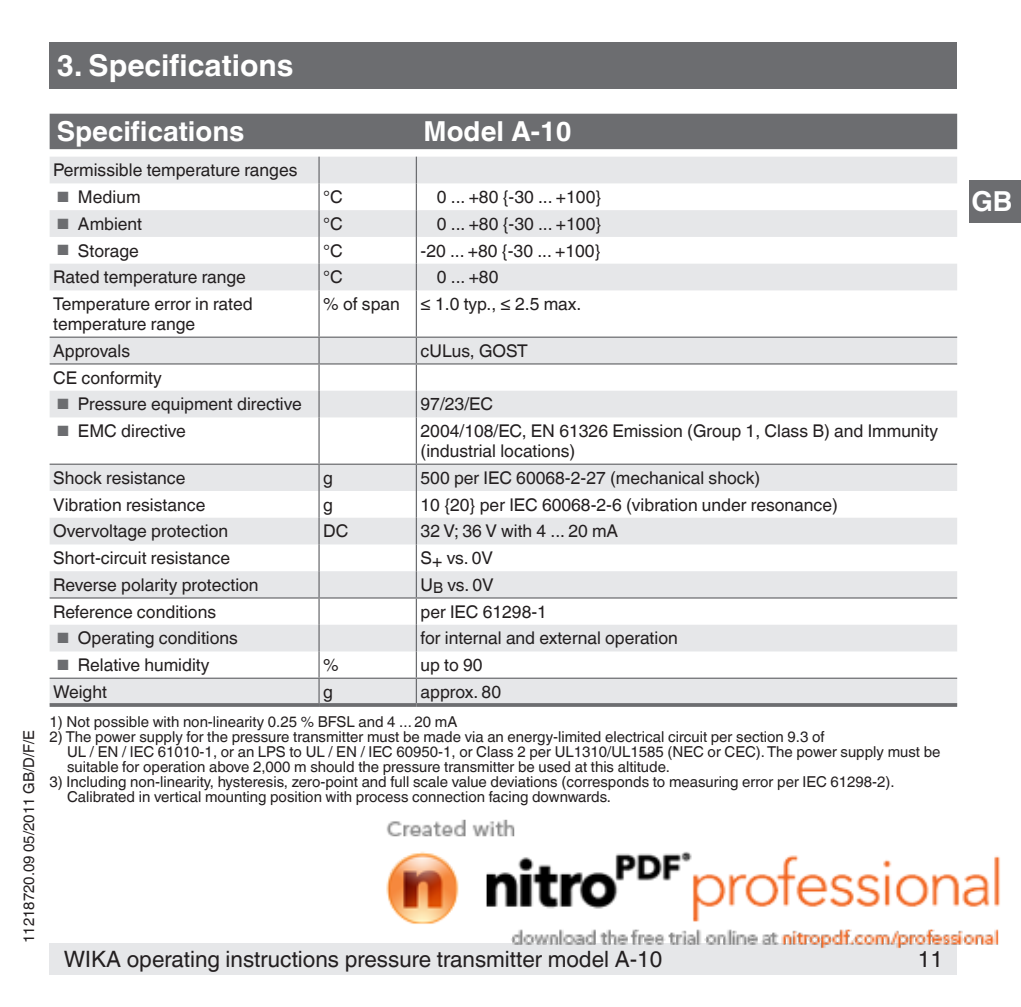
<style>
.page{position:relative;width:1021px;height:1007px;background:#fff}
.page>*{position:absolute;margin:0;border:0;box-sizing:border-box;transform-origin:0 0}
.t1{font:700 30px "Helvetica World";color:#fff}
.t2{font:700 27.5px "Helvetica World";color:#fff}
.t3{font:22.5px "Helvetica World";color:#231f20}
.t4{font:17.5px/20px "Helvetica World";color:#231f20}
.t5{font:15px/15px "Helvetica World";color:#231f20}
.s1{font-size:14.75px;color:#6c6d70}
</style>
<div class="page">
<div style="left:50px;top:943px;width:907px;height:31px;background:#e6e7e9"></div>
<div style="left:50px;top:43px;width:907px;height:46px;background:#6c6d70"></div>
<div style="left:969px;top:180px;width:51px;height:42px;background:#6c6d70"></div>
<div style="left:50px;top:114px;width:907px;height:35px;background:#6c6d70"></div>
<svg style="left:50px;top:157px;width:907px;height:546px"></svg>
<hr style="left:318px;top:157px;width:2px;height:26px;background:#6c6d70">
<hr style="left:318px;top:183px;width:2px;height:27px;background:#6c6d70">
<hr style="left:318px;top:210px;width:2px;height:27px;background:#6c6d70">
<hr style="left:318px;top:237px;width:2px;height:26px;background:#6c6d70">
<hr style="left:318px;top:263px;width:2px;height:27px;background:#6c6d70">
<svg style="left:416px;top:157px;width:1px;height:133px"></svg>
<hr style="left:318px;top:290px;width:2px;height:46px;background:#6c6d70">
<hr style="left:416px;top:290px;width:1px;height:46px;background:#6c6d70">
<hr style="left:50px;top:336px;width:269px;height:2px;background:#6c6d70">
<hr style="left:318px;top:338px;width:2px;height:25px;background:#6c6d70">
<hr style="left:319px;top:336px;width:97px;height:2px;background:#6c6d70">
<hr style="left:416px;top:336px;width:541px;height:2px;background:#6c6d70">
<hr style="left:50px;top:363px;width:269px;height:1px;background:#6c6d70">
<hr style="left:318px;top:364px;width:2px;height:26px;background:#6c6d70">
<hr style="left:319px;top:363px;width:97px;height:1px;background:#6c6d70">
<hr style="left:416px;top:363px;width:541px;height:1px;background:#6c6d70">
<hr style="left:318px;top:390px;width:2px;height:27px;background:#6c6d70">
<svg style="left:416px;top:338px;width:1px;height:79px"></svg>
<hr style="left:318px;top:417px;width:2px;height:46px;background:#6c6d70">
<hr style="left:416px;top:417px;width:1px;height:46px;background:#6c6d70">
<hr style="left:50px;top:463px;width:269px;height:2px;background:#6c6d70">
<hr style="left:318px;top:465px;width:2px;height:26px;background:#6c6d70">
<hr style="left:319px;top:463px;width:97px;height:2px;background:#6c6d70">
<hr style="left:416px;top:463px;width:541px;height:2px;background:#6c6d70">
<hr style="left:318px;top:491px;width:2px;height:26px;background:#6c6d70">
<hr style="left:318px;top:517px;width:2px;height:27px;background:#6c6d70">
<hr style="left:318px;top:544px;width:2px;height:27px;background:#6c6d70">
<hr style="left:318px;top:571px;width:2px;height:26px;background:#6c6d70">
<hr style="left:50px;top:597px;width:269px;height:1px;background:#6c6d70">
<hr style="left:318px;top:598px;width:2px;height:26px;background:#6c6d70">
<hr style="left:319px;top:597px;width:97px;height:1px;background:#6c6d70">
<hr style="left:416px;top:597px;width:541px;height:1px;background:#6c6d70">
<hr style="left:318px;top:624px;width:2px;height:27px;background:#6c6d70">
<hr style="left:318px;top:651px;width:2px;height:26px;background:#6c6d70">
<hr style="left:50px;top:677px;width:269px;height:1px;background:#6c6d70">
<hr style="left:50px;top:703px;width:269px;height:3px;background:#6c6d70">
<hr style="left:318px;top:678px;width:2px;height:25px;background:#6c6d70">
<hr style="left:319px;top:677px;width:97px;height:1px;background:#6c6d70">
<hr style="left:319px;top:703px;width:97px;height:3px;background:#6c6d70">
<svg style="left:416px;top:465px;width:1px;height:238px"></svg>
<hr style="left:416px;top:677px;width:541px;height:1px;background:#6c6d70">
<hr style="left:416px;top:703px;width:541px;height:3px;background:#6c6d70">
<img style="left:362px;top:819px;width:638px;height:156px">
<p class="t5" style="left:21px;top:943px;width:214px;rotate:-90deg">11218720.09 05/2011 GB/D/F/E</p>
<h1 class="t1" style="left:57px;top:48px;width:238px">3. Specifications</h1>
<h2 class="t2" style="left:57px;top:116px;width:189px">Specifications</h2>
<h2 class="t2" style="left:423px;top:116px;width:150px">Model A-10</h2>
<p class="t4" style="left:53px;top:160px;width:246px">Permissible temperature ranges</p>
<p class="t4" style="left:57px;top:187px;width:85px"><span class="s1">■</span> Medium</p>
<p class="t4" style="left:323px;top:187px;width:21px">°C</p>
<p class="t4" style="left:437px;top:187px;width:166px">0 ... +80 {-30 ... +100}</p>
<p class="t4" style="left:57px;top:214px;width:87px"><span class="s1">■</span> Ambient</p>
<p class="t4" style="left:323px;top:214px;width:21px">°C</p>
<p class="t4" style="left:437px;top:214px;width:166px">0 ... +80 {-30 ... +100}</p>
<p class="t4" style="left:57px;top:240px;width:84px"><span class="s1">■</span> Storage</p>
<p class="t4" style="left:323px;top:240px;width:21px">°C</p>
<p class="t4" style="left:420px;top:240px;width:181px">-20 ... +80 {-30 ... +100}</p>
<p class="t4" style="left:53px;top:267px;width:194px">Rated temperature range</p>
<p class="t4" style="left:323px;top:267px;width:21px">°C</p>
<p class="t4" style="left:437px;top:267px;width:63px">0 ... +80</p>
<p class="t4" style="left:53px;top:294px;width:201px">Temperature error in rated temperature range</p>
<p class="t4" style="left:323px;top:294px;width:260px">% of span ≤ 1.0 typ., ≤ 2.5 max.</p>
<p class="t4" style="left:53px;top:341px;width:78px">Approvals</p>
<p class="t4" style="left:420px;top:341px;width:109px">cULus, GOST</p>
<p class="t4" style="left:53px;top:367px;width:110px">CE conformity</p>
<p class="t4" style="left:57px;top:394px;width:247px"><span class="s1">■</span> Pressure equipment directive</p>
<p class="t4" style="left:420px;top:394px;width:74px">97/23/EC</p>
<p class="t4" style="left:57px;top:421px;width:131px"><span class="s1">■</span> EMC directive</p>
<p class="t4" style="left:420px;top:421px;width:519px">2004/108/EC, EN 61326 Emission (Group 1, Class B) and Immunity (industrial locations)</p>
<p class="t4" style="left:53px;top:468px;width:134px">Shock resistance</p>
<p class="t4" style="left:323px;top:468px;width:11px">g</p>
<p class="t4" style="left:420px;top:468px;width:341px">500 per IEC 60068-2-27 (mechanical shock)</p>
<p class="t4" style="left:53px;top:494px;width:154px">Vibration resistance</p>
<p class="t4" style="left:323px;top:494px;width:11px">g</p>
<p class="t4" style="left:420px;top:494px;width:419px">10 {20} per IEC 60068-2-6 (vibration under resonance)</p>
<p class="t4" style="left:53px;top:521px;width:176px">Overvoltage protection</p>
<p class="t4" style="left:323px;top:521px;width:27px">DC</p>
<p class="t4" style="left:420px;top:521px;width:199px">32 V; 36 V with 4 ... 20 mA</p>
<p class="t4" style="left:53px;top:548px;width:178px">Short-circuit resistance</p>
<p class="t4" style="left:420px;top:548px;width:74px">S+ vs. 0V</p>
<p class="t4" style="left:53px;top:574px;width:207px">Reverse polarity protection</p>
<p class="t4" style="left:420px;top:574px;width:75px">U<sub>B</sub> vs. 0V</p>
<p class="t4" style="left:53px;top:601px;width:164px">Reference conditions</p>
<p class="t4" style="left:420px;top:601px;width:128px">per IEC 61298-1</p>
<p class="t4" style="left:57px;top:628px;width:183px"><span class="s1">■</span> Operating conditions</p>
<p class="t4" style="left:420px;top:628px;width:259px">for internal and external operation</p>
<p class="t4" style="left:57px;top:655px;width:154px"><span class="s1">■</span> Relative humidity</p>
<p class="t4" style="left:323px;top:655px;width:17px">%</p>
<p class="t4" style="left:420px;top:655px;width:64px">up to 90</p>
<p class="t4" style="left:53px;top:681px;width:55px">Weight</p>
<p class="t4" style="left:323px;top:681px;width:11px">g</p>
<p class="t4" style="left:420px;top:681px;width:82px">approx. 80</p>
<p class="t5" style="left:50px;top:714px;width:409px">1) Not possible with non-linearity 0.25 % BFSL and 4 ... 20 mA</p>
<p class="t5" style="left:67px;top:729px;width:874px;text-indent:-18px">2) The power supply for the pressure transmitter must be made via an energy-limited electrical circuit per section 9.3 of<br>UL / EN / IEC 61010-1, or an LPS to UL / EN / IEC 60950-1, or Class 2 per UL1310/UL1585 (NEC or CEC). The power supply must be suitable for operation above 2,000 m should the pressure transmitter be used at this altitude.</p>
<p class="t5" style="left:67px;top:774px;width:829px;text-indent:-18px">3) Including non-linearity, hysteresis, zero-point and full scale value deviations (corresponds to measuring error per IEC 61298-2).<br>Calibrated in vertical mounting position with process connection facing downwards.</p>
<p class="t3" style="left:64px;top:946px;width:600px">WIKA operating instructions pressure transmitter model A-10</p>
<p class="t3" style="left:917px;top:946px;width:27px">11</p>
<h2 class="t2" style="left:971px;top:185px;width:42px">GB</h2>
</div>
